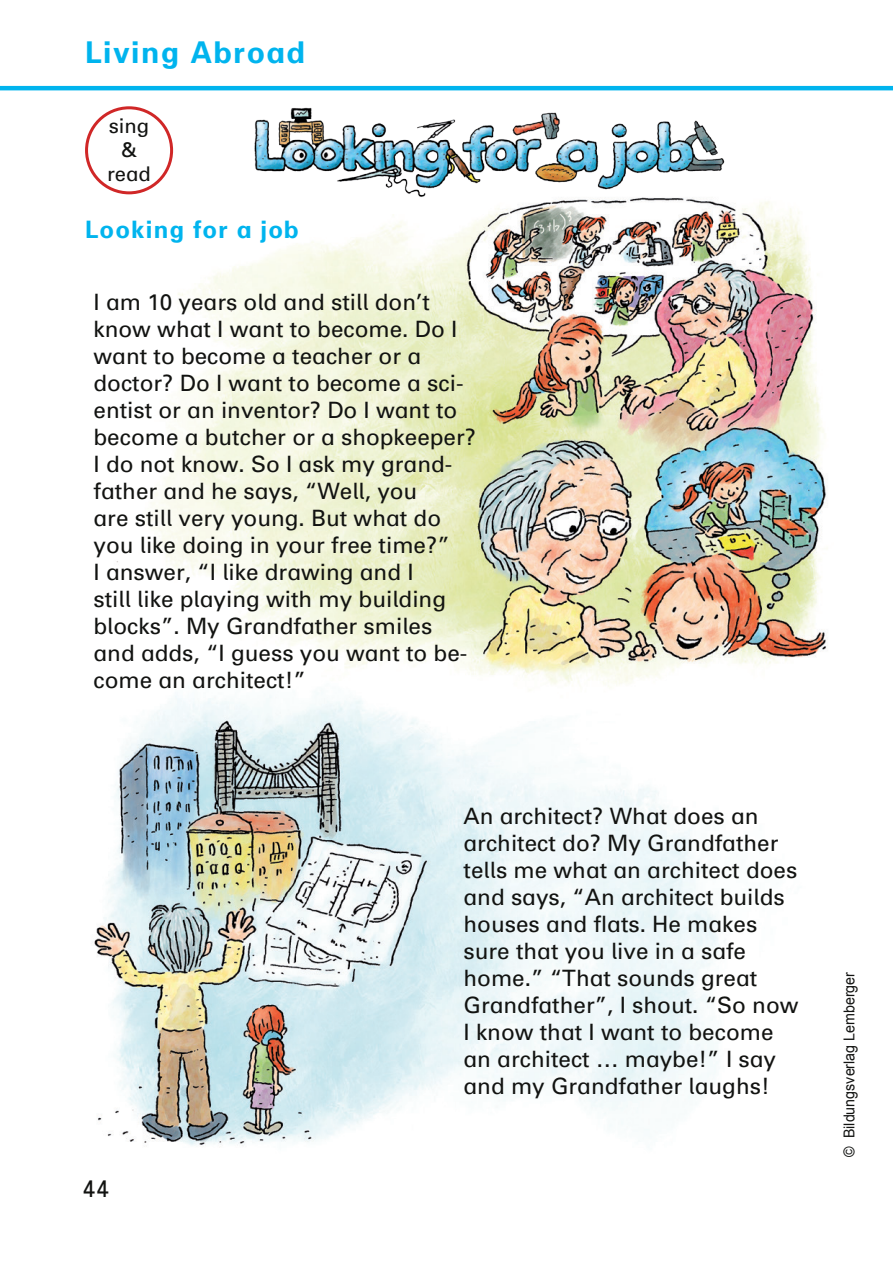
<style>
.page{position:relative;width:893px;height:1263px;background:#fff}
.page>*{position:absolute;margin:0;border:0;box-sizing:border-box;transform-origin:0 0}
.t1{font:700 30px "KWB";letter-spacing:.05em;color:#00b4ee}
.t2{font:700 24px "KWB";letter-spacing:.05em;color:#00b4ee}
.t3{font:24px "KWB";color:#121311}
.t4{font:22.5px/27px "KWB";color:#121311}
.t5{font:20.25px/24.3px "KWB";color:#121311;text-align:center}
.t6{font:15px "Arial";color:#121311;scale:.95 1}
</style>
<div class="page">
<img style="left:94px;top:191px;width:734px;height:955px">
<hr style="left:0;top:86px;width:893px;height:4px;background:#00b4ee">
<img style="left:251px;top:107px;width:478px;height:93px">
<div style="left:85px;top:106px;width:88px;height:88px;border:3px solid #d02727;border-radius:50%"></div>
<h1 class="t1" style="left:85px;top:35px;width:221px">Living Abroad</h1>
<p class="t5" style="left:107px;top:113px;width:45px">sing &amp; read</p>
<p class="t2" style="left:85px;top:216px;width:215px">Looking for a job</p>
<p class="t4" style="left:94px;top:288px;width:384px">I am 10 years old and still don’t know what I want to become. Do I want to become a teacher or a doctor? Do I want to become a sci&shy;entist or an inventor? Do I want to become a butcher or a shopkeeper?<br>I do not know. So I ask my grand&shy;father and he says, “Well, you<br>are still very young. But what do you like doing in your free time?”<br>I answer, “I like drawing and I<br>still like playing with my building blocks”. My Grandfather smiles and adds, “I guess you want to be&shy;come an architect!”</p>
<p class="t3" style="left:82px;top:1174px;width:28px">44</p>
<p class="t4" style="left:463px;top:802px;width:337px">An architect? What does an architect do? My Grandfather tells me what an architect does and says, “An architect builds houses and flats. He makes sure that you live in a safe home.” “That sounds great<br>Grandfather”, I shout. “So now<br>I know that I want to become an architect … maybe!” I say and my Grandfather laughs!</p>
<p class="t6" style="left:839px;top:1157px;width:196px;rotate:-90deg">© Bildungsverlag Lemberger</p>
</div>
